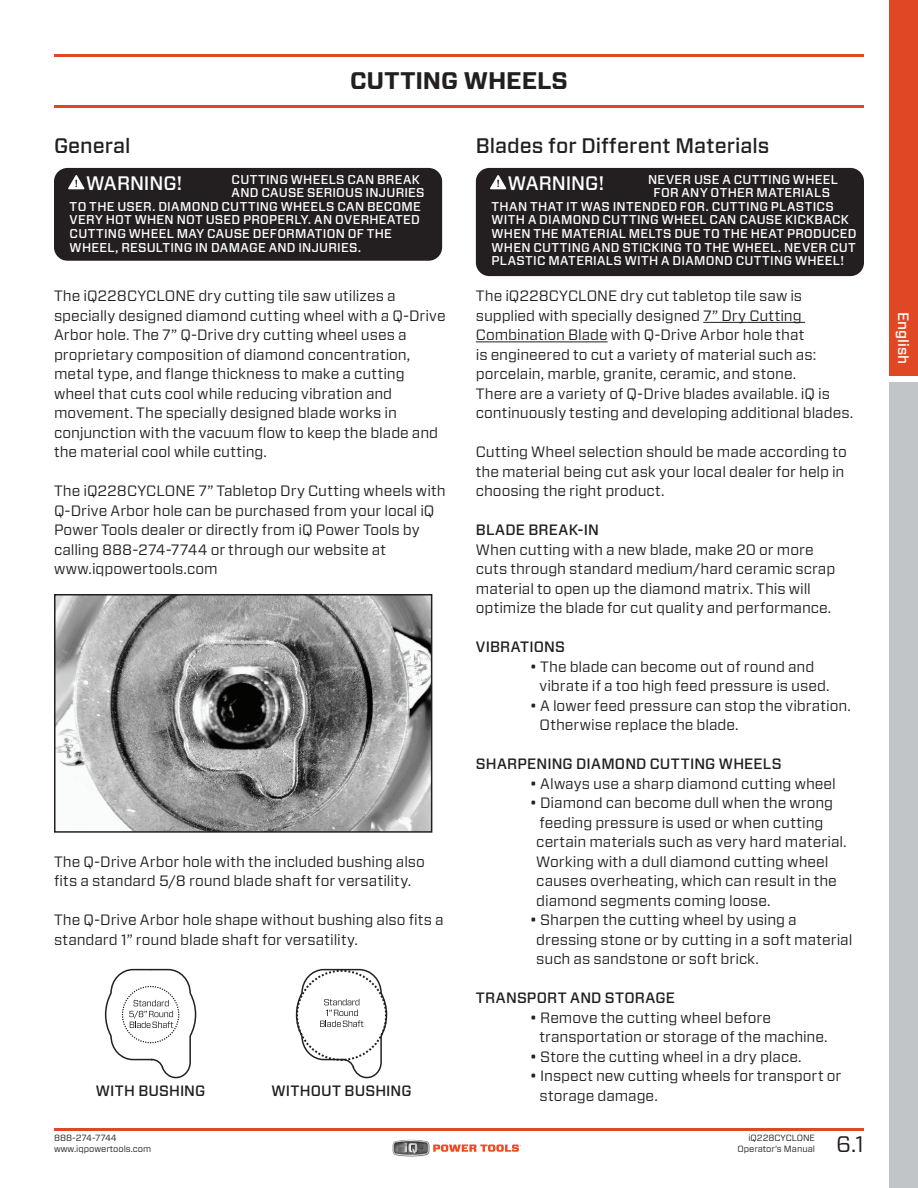
<style>
.page{position:relative;width:918px;height:1188px;background:#fff}
.page>*{position:absolute;margin:0;border:0;box-sizing:border-box;transform-origin:0 0}
.t1{font:700 24px "Forza";letter-spacing:-.005em;color:#231f20}
.t2{font:22.5px "Forza";color:#231f20}
.t3{font:500 21px "Forza";color:#231f20}
.t4{font:500 19.5px "Forza";letter-spacing:-.005em;color:#fff}
.t5{font:15px/19.5px "Forza";letter-spacing:-.005em;color:#231f20}
.t6{font:500 15px "Forza";letter-spacing:.01em;color:#231f20}
.t7{font:500 15px "Forza";letter-spacing:.005em;color:#fff}
.t8{font:500 12.75px "Forza";letter-spacing:.02em;color:#fff}
.t9{font:9px/10.5px "Forza";color:#231f20;text-align:right}
</style>
<div class="page">
<hr style="left:54px;top:1128px;width:810px;height:2px;background:#df4725">
<hr style="left:54px;top:54px;width:810px;height:2px;background:#df4725">
<hr style="left:54px;top:106px;width:810px;height:2px;background:#df4725">
<img style="left:392px;top:1139px;width:47px;height:18px">
<svg style="left:433px;top:1145px;width:88px;height:7px"></svg>
<div style="left:889px;top:0;width:29px;height:376px;background:#df4725"></div>
<div style="left:889px;top:383px;width:29px;height:805px;background:#c1c5c7"></div>
<div style="left:54px;top:168px;width:388px;height:93px;background:#231f20;border-radius:14px"></div>
<svg style="left:68px;top:175px;width:16px;height:14px"></svg>
<svg style="left:104px;top:968px;width:93px;height:111px"></svg>
<hr style="left:703px;top:322px;width:102px;height:1px;background:#231f20">
<hr style="left:476px;top:342px;width:132px;height:1px;background:#231f20">
<div style="left:476px;top:168px;width:388px;height:108px;background:#231f20;border-radius:13px"></div>
<svg style="left:490px;top:175px;width:16px;height:14px"></svg>
<svg style="left:295px;top:968px;width:93px;height:111px"></svg>
<img style="left:57px;top:597px;width:372px;height:233px">
<div style="left:54px;top:594px;width:378px;height:239px;border:2px solid #231f20"></div>
<h3 class="t3" style="left:54px;top:132px;width:78px">General</h3>
<h1 class="t1" style="left:350px;top:65px;width:219px">CUTTING WHEELS</h1>
<h3 class="t3" style="left:476px;top:132px;width:295px">Blades for Different Materials</h3>
<p class="t8" style="left:232px;top:171px;width:190px">CUTTING WHEELS CAN BREAK</p>
<p class="t8" style="left:232px;top:185px;width:194px">AND CAUSE SERIOUS INJURIES</p>
<p class="t8" style="left:70px;top:198px;width:353px">TO THE USER. DIAMOND CUTTING WHEELS CAN BECOME</p>
<p class="t8" style="left:70px;top:212px;width:352px">VERY HOT WHEN NOT USED PROPERLY. AN OVERHEATED</p>
<p class="t8" style="left:70px;top:225px;width:324px">CUTTING WHEEL MAY CAUSE DEFORMATION OF THE</p>
<p class="t8" style="left:70px;top:239px;width:293px">WHEEL, RESULTING IN DAMAGE AND INJURIES.</p>
<h3 class="t4" style="left:86px;top:170px;width:98px">WARNING!</h3>
<p class="t5" style="left:54px;top:286px;width:393px">The iQ228CYCLONE dry cutting tile saw utilizes a specially designed diamond cutting wheel with a Q-Drive Arbor hole. The 7” Q-Drive dry cutting wheel uses a proprietary composition of diamond concentration, metal type, and flange thickness to make a cutting wheel that cuts cool while reducing vibration and movement. The specially designed blade works in conjunction with the vacuum flow to keep the blade and the material cool while cutting.</p>
<p class="t5" style="left:54px;top:481px;width:393px">The iQ228CYCLONE 7” Tabletop Dry Cutting wheels with Q-Drive Arbor hole can be purchased from your local iQ Power Tools dealer or directly from iQ Power Tools by calling 888-274-7744 or through our website at www.iqpowertools.com</p>
<p class="t5" style="left:54px;top:852px;width:372px">The Q-Drive Arbor hole with the included bushing also fits a standard 5/8 round blade shaft for versatility.</p>
<p class="t5" style="left:54px;top:910px;width:391px">The Q-Drive Arbor hole shape without bushing also fits a standard 1” round blade shaft for versatility.</p>
<p class="t6" style="left:96px;top:1081px;width:111px">WITH BUSHING</p>
<p class="t6" style="left:271px;top:1081px;width:142px">WITHOUT BUSHING</p>
<p class="t9" style="left:54px;top:1133px;width:99px;text-align:left">888-274-7744 www.iqpowertools.com</p>
<p class="t8" style="left:648px;top:171px;width:191px">NEVER USE A CUTTING WHEEL</p>
<p class="t8" style="left:654px;top:185px;width:178px">FOR ANY OTHER MATERIALS</p>
<p class="t8" style="left:492px;top:198px;width:344px">THAN THAT IT WAS INTENDED FOR. CUTTING PLASTICS</p>
<p class="t8" style="left:492px;top:212px;width:359px">WITH A DIAMOND CUTTING WHEEL CAN CAUSE KICKBACK</p>
<p class="t8" style="left:492px;top:225px;width:367px">WHEN THE MATERIAL MELTS DUE TO THE HEAT PRODUCED</p>
<p class="t8" style="left:492px;top:239px;width:366px">WHEN CUTTING AND STICKING TO THE WHEEL. NEVER CUT</p>
<p class="t8" style="left:492px;top:252px;width:354px">PLASTIC MATERIALS WITH A DIAMOND CUTTING WHEEL!</p>
<h3 class="t4" style="left:508px;top:170px;width:98px">WARNING!</h3>
<p class="t5" style="left:476px;top:286px;width:379px">The iQ228CYCLONE dry cut tabletop tile saw is supplied with specially designed 7” Dry Cutting Combination Blade with Q-Drive Arbor hole that<br>is engineered to cut a variety of material such as: porcelain, marble, granite, ceramic, and stone.<br>There are a variety of Q-Drive blades available. iQ is continuously testing and developing additional blades.</p>
<p class="t5" style="left:476px;top:442px;width:373px">Cutting Wheel selection should be made according to the material being cut ask your local dealer for help in choosing the right product.</p>
<p class="t6" style="left:476px;top:520px;width:124px">BLADE BREAK-IN</p>
<p class="t5" style="left:476px;top:540px;width:361px">When cutting with a new blade, make 20 or more cuts through standard medium/hard ceramic scrap material to open up the diamond matrix. This will optimize the blade for cut quality and performance.</p>
<p class="t6" style="left:476px;top:637px;width:91px">VIBRATIONS</p>
<p class="t5" style="left:540px;top:657px;width:291px;text-indent:-10px">• The blade can become out of round and vibrate if a too high feed pressure is used.</p>
<p class="t5" style="left:540px;top:696px;width:313px;text-indent:-10px">• A lower feed pressure can stop the vibration.<br>Otherwise replace the blade.</p>
<p class="t6" style="left:476px;top:754px;width:307px">SHARPENING DIAMOND CUTTING WHEELS</p>
<p class="t5" style="left:530px;top:774px;width:307px">• Always use a sharp diamond cutting wheel</p>
<p class="t5" style="left:536px;top:793px;width:312px;text-indent:-6px">• Diamond can become dull when the wrong feeding pressure is used or when cutting certain materials such as very hard material.<br>Working with a dull diamond cutting wheel causes overheating, which can result in the diamond segments coming loose.</p>
<p class="t5" style="left:536px;top:910px;width:318px;text-indent:-6px">• Sharpen the cutting wheel by using a dressing stone or by cutting in a soft material such as sandstone or soft brick.</p>
<p class="t6" style="left:476px;top:988px;width:200px">TRANSPORT AND STORAGE</p>
<p class="t5" style="left:540px;top:1008px;width:290px;text-indent:-10px">• Remove the cutting wheel before transportation or storage of the machine.</p>
<p class="t5" style="left:530px;top:1047px;width:273px">• Store the cutting wheel in a dry place.</p>
<p class="t5" style="left:540px;top:1066px;width:303px;text-indent:-10px">• Inspect new cutting wheels for transport or storage damage.</p>
<p class="t9" style="left:737px;top:1133px;width:79px">iQ228CYCLONE<br>Operator’s Manual</p>
<h2 class="t2" style="left:836px;top:1129px;width:29px">6.1</h2>
<p class="t7" style="left:913px;top:312px;width:54px;rotate:90deg">English</p>
</div>
